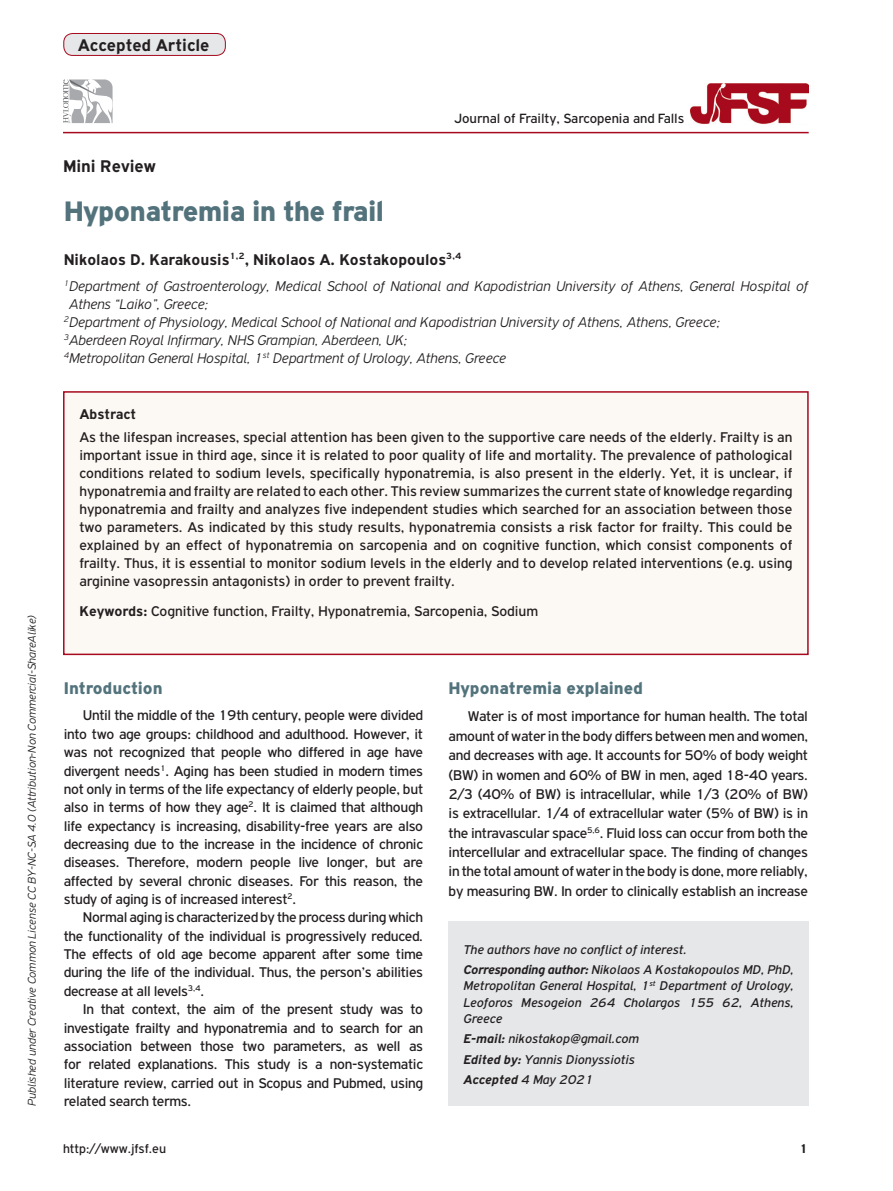
<style>
.page{position:relative;width:893px;height:1191px;background:#fff}
.page>*{position:absolute;margin:0;border:0;box-sizing:border-box;transform-origin:0 0}
.BASIC_TITLE{font:900 30px "PF Highway Gothic";letter-spacing:-.02em;color:#53737c}
.TITLE_BOLD{font:900 18px "PF Highway Gothic";color:#53737c}
.TYPE_OF_ARTICLE{font:700 18px "PF Highway Gothic";color:#231f20}
.AUTHORS{font:700 16.5px "PF Highway Gothic";color:#231f20}
.ABSTRACT_TEXT{font:15px/18.3px "PF Highway Gothic";letter-spacing:-.02em;color:#231f20;text-align:justify}
.TITLE_ADDRESS{font:italic 300 15px/18px "PF Highway Gothic";color:#231f20}
.KEYWORDS{font:15px "PF Highway Gothic";color:#231f20}
.ABSTRACT_TITLE{font:700 15px "PF Highway Gothic";color:#231f20}
.t1{font:14.25px "PF Highway Gothic";color:#231f20}
.CORRESPONDING_AUTHOR{font:italic 13.5px/16.2px "PF Highway Gothic";color:#231f20;text-align:justify}
.CONFLICT_OF_INTEREST{font:italic 13.5px "PF Highway Gothic";color:#231f20}
.t2{font:13.5px "PF Highway Gothic";color:#231f20}
.CORRESPONDING_AUTHOR-2{font:italic 700 13.5px "PF Highway Gothic";color:#231f20}
.t3{font:700 13.5px "PF Highway Gothic";color:#231f20}
.t4{font:italic 300 12px "PF Highway Gothic";color:#231f20}
.s1{font-weight:700}
.s2{font-weight:400}
</style>
<div class="page">
<div style="left:63px;top:391px;width:745px;height:264px;background:#fcf8f4"></div>
<img style="left:691px;top:83px;width:117px;height:41px">
<div style="left:63px;top:391px;width:746px;height:264px;border:2px solid #a7091e"></div>
<div style="left:449px;top:921px;width:360px;height:185px;background:#e6e7e9"></div>
<hr style="left:63px;top:132px;width:746px;height:1px;background:#a7091e">
<svg style="left:63px;top:79px;width:50px;height:44px"></svg>
<div style="left:64px;top:33px;width:161px;height:22px;background:#e6e7e9;border-radius:9px"></div>
<div style="left:63px;top:33px;width:163px;height:23px;border:1px solid #a7091e;border-radius:9px"></div>
<p class="t4" style="left:25px;top:1106px;width:492px;rotate:-90deg">Published under Creative Common License CC BY-NC-SA 4.0 (Attribution-Non Commercial-ShareAlike)</p>
<p class="TYPE_OF_ARTICLE" style="left:78px;top:36px;width:133px">Αccepted Article</p>
<p class="t1" style="left:454px;top:111px;width:232px">Journal of Frailty, Sarcopenia and Falls</p>
<p class="TYPE_OF_ARTICLE" style="left:63px;top:156px;width:94px">Mini Review</p>
<p class="BASIC_TITLE" style="left:64px;top:195px;width:322px">Hyponatremia in the frail</p>
<p class="AUTHORS" style="left:64px;top:250px;width:399px">Nikolaos D. Karakousis<sup>1,2</sup>, Nikolaos A. Kostakopoulos<sup>3,4</sup></p>
<p class="TITLE_ADDRESS" style="left:69px;top:277px;width:740px;text-indent:-5px"><sup>1</sup>Department of Gastroenterology, Medical School of National and Kapodistrian University of Athens, General Hospital of<br>Athens “Laiko”, Greece;</p>
<p class="TITLE_ADDRESS" style="left:64px;top:313px;width:658px"><sup>2</sup>Department of Physiology, Medical School of National and Kapodistrian University of Athens, Athens, Greece;</p>
<p class="TITLE_ADDRESS" style="left:64px;top:331px;width:345px"><sup>3</sup>Aberdeen Royal Infirmary, NHS Grampian, Aberdeen, UK;</p>
<p class="TITLE_ADDRESS" style="left:64px;top:349px;width:444px"><sup>4</sup>Metropolitan General Hospital, 1<sup>st</sup> Department of Urology, Athens, Greece</p>
<p class="ABSTRACT_TITLE" style="left:79px;top:406px;width:58px">Abstract</p>
<p class="ABSTRACT_TEXT" style="left:79px;top:427px;width:714px">As the lifespan increases, special attention has been given to the supportive care needs of the elderly. Frailty is an important issue in third age, since it is related to poor quality of life and mortality. The prevalence of pathological conditions related to sodium levels, specifically hyponatremia, is also present in the elderly. Yet, it is unclear, if hyponatremia and frailty are related to each other. This review summarizes the current state of knowledge regarding hyponatremia and frailty and analyzes five independent studies which searched for an association between those two parameters. As indicated by this study results, hyponatremia consists a risk factor for frailty. This could be explained by an effect of hyponatremia on sarcopenia and on cognitive function, which consist components of frailty. Thus, it is essential to monitor sodium levels in the elderly and to develop related interventions (e.g. using arginine vasopressin antagonists) in order to prevent frailty.</p>
<p class="KEYWORDS" style="left:79px;top:603px;width:460px"><span class="s1">Keywords:</span> Cognitive function, Frailty, Hyponatremia, Sarcopenia, Sodium</p>
<p class="TITLE_BOLD" style="left:64px;top:677px;width:100px">Introduction</p>
<p class="ABSTRACT_TEXT" style="left:64px;top:706px;width:361px;text-indent:19px">Until the middle of the 19th century, people were divided into two age groups: childhood and adulthood. However, it was not recognized that people who differed in age have divergent needs<sup>1</sup>. Aging has been studied in modern times not only in terms of the life expectancy of elderly people, but also in terms of how they age<sup>2</sup>. It is claimed that although life expectancy is increasing, disability-free years are also decreasing due to the increase in the incidence of chronic diseases. Therefore, modern people live longer, but are affected by several chronic diseases. For this reason, the study of aging is of increased interest<sup>2</sup>.</p>
<p class="ABSTRACT_TEXT" style="left:64px;top:908px;width:361px;text-indent:19px">Normal aging is characterized by the process during which the functionality of the individual is progressively reduced.<br>The effects of old age become apparent after some time during the life of the individual. Thus, the person’s abilities decrease at all levels<sup>3,4</sup>.</p>
<p class="ABSTRACT_TEXT" style="left:64px;top:1000px;width:361px;text-indent:19px">In that context, the aim of the present study was to investigate frailty and hyponatremia and to search for an association between those two parameters, as well as for related explanations. This study is a non-systematic literature review, carried out in Scopus and Pubmed, using related search terms.</p>
<p class="t2" style="left:63px;top:1141px;width:105px">http://www.jfsf.eu</p>
<p class="TITLE_BOLD" style="left:449px;top:677px;width:196px">Hyponatremia explained</p>
<p class="ABSTRACT_TEXT" style="left:449px;top:707px;width:361px;line-height:19.4px;text-indent:19px">Water is of most importance for human health. The total amount of water in the body differs between men and women, and decreases with age. It accounts for 50% of body weight (BW) in women and 60% of BW in men, aged 18-40 years.<br>2/3 (40% of BW) is intracellular, while 1/3 (20% of BW) is extracellular. 1/4 of extracellular water (5% of BW) is in the intravascular space<sup>5,6</sup>. Fluid loss can occur from both the intercellular and extracellular space. The finding of changes in the total amount of water in the body is done, more reliably, by measuring BW. In order to clinically establish an increase</p>
<p class="CONFLICT_OF_INTEREST" style="left:463px;top:942px;width:225px">The authors have no conflict of interest.</p>
<p class="CORRESPONDING_AUTHOR" style="left:463px;top:961px;width:332px"><span class="s1">Corresponding author:</span> Nikolaos A Kostakopoulos MD, PhD, Metropolitan General Hospital, 1<sup>st</sup> Department of Urology, Leoforos Mesogeion 264 Cholargos 155 62, Athens, Greece</p>
<p class="CORRESPONDING_AUTHOR" style="left:463px;top:1030px;width:177px"><span class="s1">E-mail:</span> nikostakop@gmail.com</p>
<p class="CORRESPONDING_AUTHOR" style="left:463px;top:1051px;width:173px"><span class="s1">Edited by:</span> Yannis Dionyssiotis</p>
<p class="CORRESPONDING_AUTHOR-2" style="left:463px;top:1072px;width:131px">Accepted <span class="s2">4 May 2021</span></p>
<p class="t3" style="left:799px;top:1140px;width:10px">1</p>
</div>
